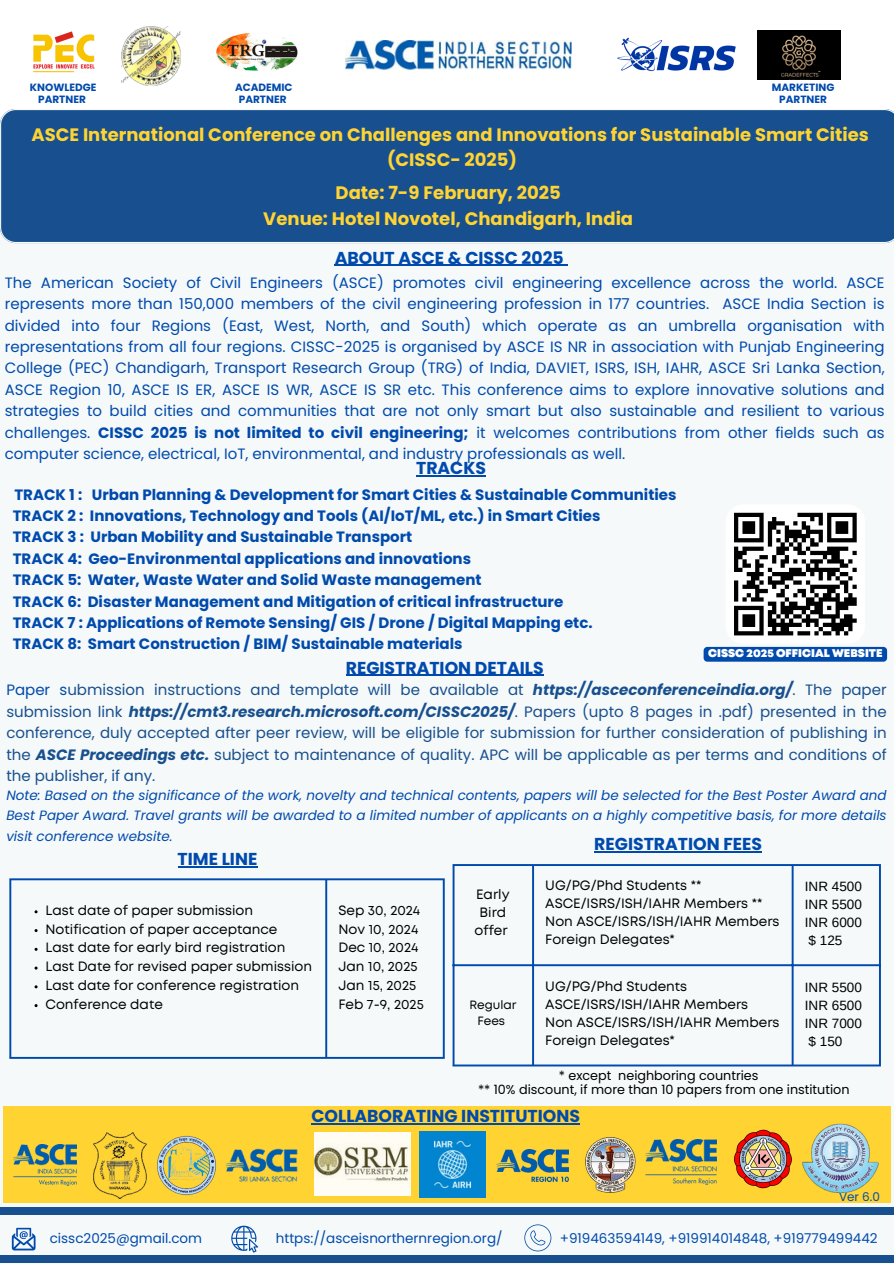
<style>
.page{position:relative;width:894px;height:1264px;background:#fff}
.page>*{position:absolute;margin:0;border:0;box-sizing:border-box;transform-origin:0 0}
.t1{font:700 18px/25px "Poppins";color:#ffd432;text-align:center}
.t2{font:700 17.25px "Poppins";color:#004aad}
.t3{font:15px/21.3px "Poppins";color:#004aad;text-align:justify}
.t4{font:700 15px/21.3px "Poppins";color:#004aad}
.t5{font:15px/21.3px "Poppins";color:#184f8e;text-align:justify}
.t6{font:13.5px/18px "Mont";color:#000;text-align:center}
.t7{font:italic 13.5px/20.2px "Poppins";color:#004aad;text-align:justify}
.t8{font:13.5px "Poppins";color:#004aad}
.t9{font:13.5px "Arimo";color:#000}
.t10{font:12.75px/13.8px "Poppins";color:#000}
.t11{font:12px/16px "Mont";color:#000;text-align:center}
.t12{font:12px "Poppins";color:#004aad}
.t13{font:900 11.25px "Mont";color:#fff}
.t14{font:700 10.5px "Poppins";color:#004aad}
.s1{font-weight:700}
.s2{color:#004aad}
.s3{font-weight:700;font-style:italic}
</style>
<div class="page">
<div style="left:0;top:0;width:893px;height:1263px;background:#f5f9f9"></div>
<div style="left:0;top:0;width:893px;height:115px;background:#fff"></div>
<div style="left:0;top:109px;width:893px;height:134px;background:#184f8e"></div>
<img style="left:32px;top:31px;width:63px;height:42px">
<img style="left:757px;top:31px;width:83px;height:48px">
<div style="left:3px;top:1106px;width:886px;height:96px;background:#ffd432"></div>
<div style="left:0;top:1255px;width:893px;height:7px;background:#184f8e"></div>
<div style="left:0;top:1207px;width:893px;height:7px;background:#184f8e"></div>
<svg style="left:12px;top:1227px;width:23px;height:23px"></svg>
<svg style="left:231px;top:1225px;width:27px;height:27px"></svg>
<svg style="left:524px;top:1224px;width:27px;height:27px"></svg>
<img style="left:345px;top:40px;width:226px;height:29px">
<img style="left:617px;top:37px;width:119px;height:35px">
<hr style="left:452px;top:866px;width:2px;height:198px;background:#004aad">
<hr style="left:532px;top:866px;width:2px;height:198px;background:#004aad">
<hr style="left:791px;top:866px;width:2px;height:198px;background:#004aad">
<hr style="left:878px;top:866px;width:2px;height:198px;background:#004aad">
<hr style="left:452px;top:864px;width:428px;height:2px;background:#004aad">
<hr style="left:452px;top:964px;width:428px;height:2px;background:#004aad">
<hr style="left:452px;top:1064px;width:428px;height:2px;background:#004aad">
<hr style="left:9px;top:880px;width:2px;height:176px;background:#004aad">
<hr style="left:325px;top:880px;width:2px;height:176px;background:#004aad">
<hr style="left:442px;top:880px;width:2px;height:176px;background:#004aad">
<hr style="left:9px;top:878px;width:435px;height:2px;background:#004aad">
<hr style="left:9px;top:1056px;width:435px;height:2px;background:#004aad">
<img style="left:802px;top:1123px;width:77px;height:71px">
<img style="left:645px;top:1139px;width:71px;height:45px">
<img style="left:496px;top:1149px;width:72px;height:32px">
<img style="left:225px;top:1148px;width:73px;height:34px">
<img style="left:13px;top:1144px;width:63px;height:41px">
<img style="left:419px;top:1131px;width:66px;height:66px">
<img style="left:314px;top:1132px;width:96px;height:63px">
<img style="left:93px;top:1132px;width:53px;height:66px">
<img style="left:585px;top:1137px;width:51px;height:56px">
<img style="left:734px;top:1129px;width:57px;height:59px">
<img style="left:157px;top:1135px;width:59px;height:60px">
<img style="left:216px;top:32px;width:81px;height:39px">
<hr style="left:416px;top:475px;width:70px;height:1px;background:#004aad">
<hr style="left:177px;top:866px;width:80px;height:1px;background:#004aad">
<hr style="left:334px;top:265px;width:229px;height:1px;background:#004aad">
<hr style="left:346px;top:674px;width:197px;height:1px;background:#004aad">
<hr style="left:594px;top:851px;width:168px;height:1px;background:#004aad">
<hr style="left:311px;top:1123px;width:269px;height:1px;background:#004aad">
<svg style="left:734px;top:512px;width:123px;height:124px"></svg>
<div style="left:703px;top:647px;width:183px;height:14px;background:#004aad;border-radius:4px"></div>
<img style="left:122px;top:27px;width:58px;height:58px">
<p class="t14" style="left:30px;top:80px;width:68px">KNOWLEDGE</p>
<p class="t14" style="left:38px;top:92px;width:49px">PARTNER</p>
<p class="t14" style="left:235px;top:80px;width:59px">ACADEMIC</p>
<h5 class="t14" style="left:239px;top:92px;width:49px">PARTNER</h5>
<h5 class="t14" style="left:771px;top:80px;width:64px">MARKETING</h5>
<p class="t14" style="left:779px;top:92px;width:49px">PARTNER</p>
<p class="t1" style="left:31px;top:122px;width:838px">ASCE International Conference on Challenges and Innovations for Sustainable Smart Cities (CISSC- 2025)</p>
<p class="t1" style="left:263px;top:181px;width:371px">Date: 7-9 February, 2025<br>Venue: Hotel Novotel, Chandigarh, India</p>
<p class="t2" style="left:334px;top:245px;width:230px">ABOUT ASCE &amp; CISSC 2025</p>
<p class="t3" style="left:5px;top:272px;width:881px">The American Society of Civil Engineers (ASCE) promotes civil engineering excellence across the world. ASCE represents more than 150,000 members of the civil engineering profession in 177 countries. ASCE India Section is divided into four Regions (East, West, North, and South) which operate as an umbrella organisation with representations from all four regions. CISSC-2025 is organised by ASCE IS NR in association with Punjab Engineering College (PEC) Chandigarh, Transport Research Group (TRG) of India, DAVIET, ISRS, ISH, IAHR, ASCE Sri Lanka Section, ASCE Region 10, ASCE IS ER, ASCE IS WR, ASCE IS SR etc. This conference aims to explore innovative solutions and strategies to build cities and communities that are not only smart but also sustainable and resilient to various challenges. <span class="s1">CISSC 2025 is not limited to civil engineering;</span> it welcomes contributions from other fields such as computer science, electrical, IoT, environmental, and industry professionals as well.</p>
<p class="t2" style="left:416px;top:456px;width:71px">TRACKS</p>
<p class="t4" style="left:13px;top:484px;width:665px">TRACK 1 : Urban Planning &amp; Development for Smart Cities &amp; Sustainable Communities TRACK 2 : Innovations, Technology and Tools (AI/IoT/ML, etc.) in Smart Cities<br>TRACK 3 : Urban Mobility and Sustainable Transport<br>TRACK 4: Geo-Environmental applications and innovations<br>TRACK 5: Water, Waste Water and Solid Waste management<br>TRACK 6: Disaster Management and Mitigation of critical infrastructure</p>
<p class="t4" style="left:13px;top:612px;width:581px">TRACK 7 : Applications of Remote Sensing/ GIS / Drone / Digital Mapping etc.<br>TRACK 8: Smart Construction / BIM/ Sustainable materials</p>
<p class="t13" style="left:708px;top:648px;width:176px">CISSC 2025 OFFICIAL WEBSITE</p>
<p class="t2" style="left:346px;top:655px;width:199px">REGISTRATION DETAILS</p>
<p class="t5" style="left:6px;top:679px;width:881px"><span class="s2">Paper s</span>ubmission instructions and template will be available at <span class="s3">https://asceconferenceindia.org/</span>. The paper submission link <span class="s3">https://cmt3.research.microsoft.com/CISSC2025/</span>. Papers (upto 8 pages in .pdf) presented in the conference, duly accepted after peer review, will be eligible for submission for further consideration of publishing in the <span class="s3">ASCE Proceedings etc.</span> subject to maintenance of quality. APC will be applicable as per terms and conditions of the publisher, if any.</p>
<p class="t7" style="left:6px;top:785px;width:881px">Note: Based on the significance of the work, novelty and technical contents, papers will be selected for the Best Poster Award and Best Paper Award. Travel grants will be awarded to a limited number of applicants on a highly competitive basis, for more details visit conference website.</p>
<p class="t2" style="left:594px;top:832px;width:169px">REGISTRATION FEES</p>
<p class="t2" style="left:177px;top:847px;width:81px">TIME LINE</p>
<p class="t6" style="left:45px;top:902px;width:209px">Last date of paper submission</p>
<p class="t6" style="left:45px;top:920px;width:233px">Notification of paper acceptance</p>
<p class="t6" style="left:45px;top:939px;width:241px">Last date for early bird registration</p>
<p class="t6" style="left:45px;top:958px;width:268px">Last Date for revised paper submission</p>
<p class="t6" style="left:45px;top:977px;width:255px">Last date for conference registration</p>
<p class="t6" style="left:45px;top:995px;width:119px">Conference date</p>
<p class="t6" style="left:338px;top:902px;width:83px">Sep 30, 2024</p>
<p class="t6" style="left:338px;top:920px;width:81px">Nov 10, 2024</p>
<p class="t6" style="left:338px;top:939px;width:81px">Dec 10, 2024</p>
<p class="t6" style="left:338px;top:958px;width:81px">Jan 10, 2025</p>
<p class="t6" style="left:338px;top:977px;width:79px">Jan 15, 2025</p>
<p class="t6" style="left:338px;top:995px;width:87px">Feb 7-9, 2025</p>
<p class="t6" style="left:474px;top:886px;width:37px">Early<br>Bird offer</p>
<h1 class="t11" style="left:469px;top:998px;width:49px">Regular<br>Fees</h1>
<p class="t6" style="left:545px;top:877px;width:158px">UG/PG/Phd Students **</p>
<p class="t6" style="left:545px;top:895px;width:219px">ASCE/ISRS/ISH/IAHR Members **</p>
<p class="t6" style="left:545px;top:913px;width:235px">Non ASCE/ISRS/ISH/IAHR Members</p>
<p class="t6" style="left:545px;top:931px;width:131px">Foreign Delegates*</p>
<h3 class="t6" style="left:545px;top:978px;width:143px">UG/PG/Phd Students</h3>
<p class="t6" style="left:545px;top:996px;width:204px">ASCE/ISRS/ISH/IAHR Members</p>
<p class="t6" style="left:545px;top:1014px;width:235px;text-align:left">Non ASCE/ISRS/ISH/IAHR Members<br>Foreign Delegates*</p>
<h2 class="t9" style="left:804px;top:879px;width:58px">INR 4500</h2>
<h2 class="t9" style="left:804px;top:897px;width:58px">INR 5500</h2>
<h1 class="t9" style="left:804px;top:915px;width:58px">INR 6000</h1>
<h4 class="t9" style="left:808px;top:933px;width:35px">$ 125</h4>
<h1 class="t9" style="left:804px;top:980px;width:58px">INR 5500</h1>
<h4 class="t9" style="left:804px;top:998px;width:59px">INR 6500</h4>
<h1 class="t9" style="left:804px;top:1016px;width:59px">INR 7000</h1>
<h1 class="t9" style="left:808px;top:1034px;width:35px">$ 150</h1>
<p class="t10" style="left:478px;top:1068px;width:373px;text-indent:81px">* except neighboring countries<br>** 10% discount, if more than 10 papers from one institution</p>
<p class="t2" style="left:311px;top:1104px;width:270px">COLLABORATING INSTITUTIONS</p>
<p class="t12" style="left:838px;top:1188px;width:42px">Ver 6.0</p>
<p class="t8" style="left:50px;top:1228px;width:154px">cissc2025@gmail.com</p>
<p class="t8" style="left:276px;top:1228px;width:228px">https://asceisnorthernregion.org/</p>
<h1 class="t8" style="left:559px;top:1229px;width:319px">+919463594149, +919914014848, +919779499442</h1>
</div>
